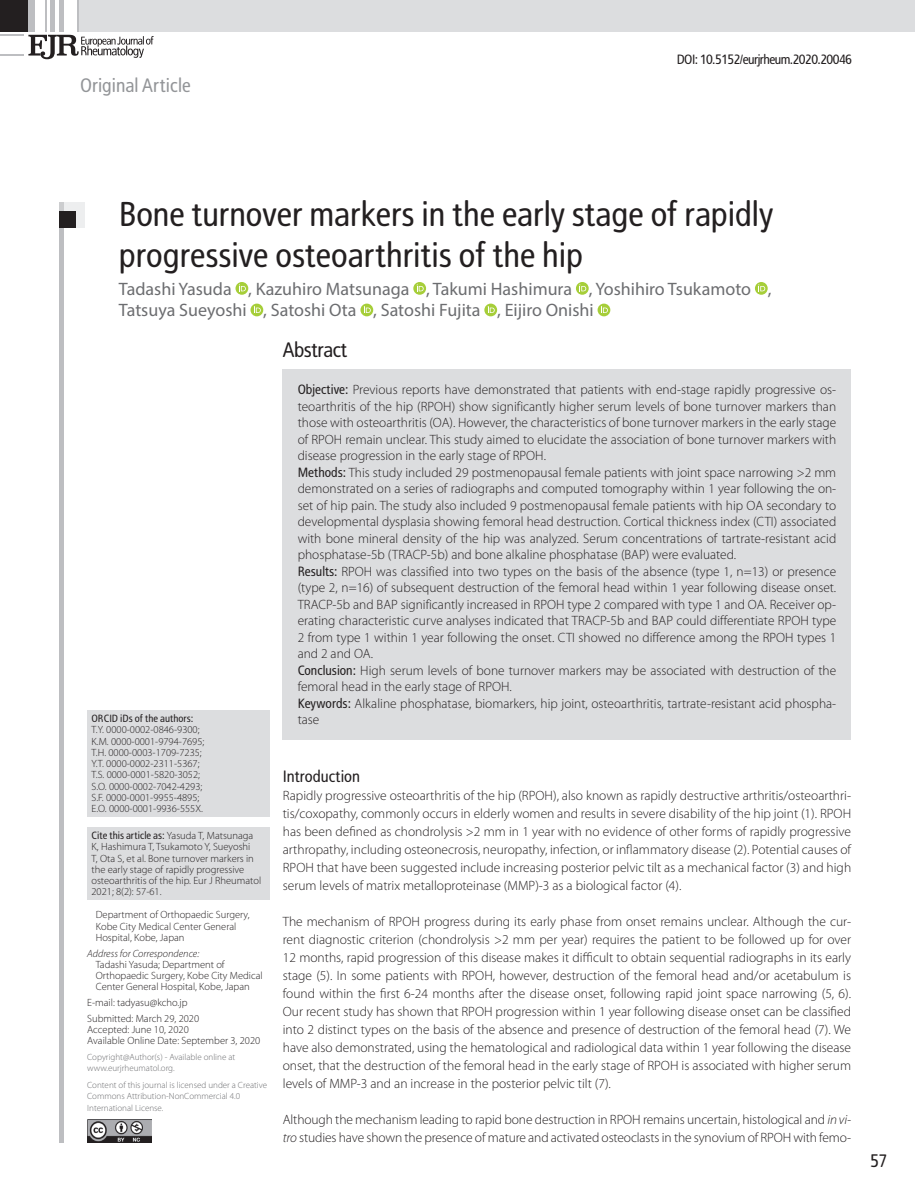
<style>
.page{position:relative;width:915px;height:1191px;background:#fff}
.page>*{position:absolute;margin:0;border:0;box-sizing:border-box;transform-origin:0 0}
.t1{font:34.5px/41.4px "Rotokas";color:#231f20}
.t2{font:21px "Rotokas";letter-spacing:-.02em;color:#231f20}
.t3{font:19.5px "Rotokas";color:#939598}
.t4{font:18px/21.6px "Myriad Pro";color:#6c6d70}
.t5{font:18px "Rotokas";color:#231f20}
.t6{font:16.5px "Rotokas";color:#231f20}
.t7{font:300 13.5px/16.5px "Myriad Pro";color:#231f20;text-align:justify}
.t8{font:13.5px "Rotokas";letter-spacing:-.04em;color:#231f20}
.t9{font:300 10.5px/11.2px "Myriad Pro";color:#231f20}
.t10{font:italic 300 10.5px "Myriad Pro";color:#231f20}
.t11{font:10.5px "Rotokas";color:#231f20}
.t12{font:300 9px/11.2px "Myriad Pro";color:#6c6d70}
.s1{font-family:"Rotokas";font-weight:400}
.s2{font-style:italic}
</style>
<div class="page">
<div style="left:78px;top:0;width:836px;height:31px;background:#dcdddf"></div>
<hr style="left:78px;top:0;width:1px;height:31px;background:#bdbec1">
<div style="left:0;top:0;width:31px;height:31px;background:#231f20"></div>
<div style="left:28px;top:0;width:7px;height:31px;background:#bdbec1"></div>
<hr style="left:45px;top:0;width:2px;height:31px;background:#bdbec1">
<div style="left:50px;top:0;width:5px;height:31px;background:#bdbec1"></div>
<div style="left:59px;top:0;width:5px;height:31px;background:#bdbec1"></div>
<svg style="left:0;top:35px;width:154px;height:24px"></svg>
<svg style="left:235px;top:282px;width:13px;height:13px"></svg>
<svg style="left:239px;top:284px;width:7px;height:7px"></svg>
<svg style="left:413px;top:282px;width:13px;height:13px"></svg>
<svg style="left:416px;top:284px;width:7px;height:7px"></svg>
<svg style="left:575px;top:282px;width:13px;height:13px"></svg>
<svg style="left:579px;top:284px;width:7px;height:7px"></svg>
<svg style="left:754px;top:282px;width:13px;height:13px"></svg>
<svg style="left:758px;top:284px;width:7px;height:7px"></svg>
<svg style="left:250px;top:303px;width:13px;height:13px"></svg>
<svg style="left:254px;top:306px;width:7px;height:7px"></svg>
<svg style="left:360px;top:303px;width:13px;height:13px"></svg>
<svg style="left:364px;top:306px;width:6px;height:7px"></svg>
<svg style="left:484px;top:303px;width:13px;height:13px"></svg>
<svg style="left:487px;top:306px;width:7px;height:7px"></svg>
<svg style="left:597px;top:303px;width:13px;height:13px"></svg>
<svg style="left:600px;top:306px;width:7px;height:7px"></svg>
<div style="left:59px;top:202px;width:5px;height:940px;background:#bdbec1"></div>
<svg style="left:59px;top:202px;width:26px;height:26px"></svg>
<div style="left:59px;top:211px;width:17px;height:17px;background:#231f20"></div>
<div style="left:283px;top:369px;width:567px;height:370px;background:#dcdddf"></div>
<div style="left:87px;top:827px;width:182px;height:72px;background:#dcdddf"></div>
<div style="left:87px;top:710px;width:182px;height:106px;background:#dcdddf"></div>
<img style="left:87px;top:1119px;width:65px;height:23px">
<p class="t3" style="left:80px;top:73px;width:112px">Original Article</p>
<p class="t8" style="left:676px;top:51px;width:177px">DOI: 10.5152/eurjrheum.2020.20046</p>
<p class="t1" style="left:119px;top:192px;width:655px">Bone turnover markers in the early stage of rapidly progressive osteoarthritis of the hip</p>
<p class="t4" style="left:119px;top:278px;width:653px">Tadashi Yasuda , Kazuhiro Matsunaga , Takumi Hashimura , Yoshihiro Tsukamoto ,<br>Tatsuya Sueyoshi , Satoshi Ota , Satoshi Fujita , Eijiro Onishi</p>
<p class="t11" style="left:91px;top:712px;width:103px">ORCID iDs of the authors:</p>
<p class="t9" style="left:91px;top:724px;width:114px">T.Y. 0000-0002-0846-9300;<br>K.M. 0000-0001-9794-7695;<br>T.H. 0000-0003-1709-7235;<br>Y.T. 0000-0002-2311-5367;<br>T.S. 0000-0001-5820-3052;<br>S.O. 0000-0002-7042-4293;<br>S.F. 0000-0001-9955-4895;<br>E.O. 0000-0001-9936-555X.</p>
<p class="t9" style="left:91px;top:830px;width:171px"><span class="s1">Cite this article as:</span> Yasuda T, Matsunaga K, Hashimura T, Tsukamoto Y, Sueyoshi<br>T, Ota S, et al. Bone turnover markers in the early stage of rapidly progressive osteoarthritis of the hip. Eur J Rheumatol 2021; 8(2): 57-61.</p>
<p class="t9" style="left:96px;top:909px;width:155px">Department of Orthopaedic Surgery,<br>Kobe City Medical Center General<br>Hospital, Kobe, Japan</p>
<p class="t10" style="left:87px;top:946px;width:114px">Address for Correspondence:</p>
<p class="t9" style="left:96px;top:958px;width:168px">Tadashi Yasuda; Department of<br>Orthopaedic Surgery, Kobe City Medical<br>Center General Hospital, Kobe, Japan</p>
<p class="t9" style="left:87px;top:997px;width:102px">E-mail: tadyasu@kcho.jp</p>
<p class="t9" style="left:87px;top:1012px;width:113px">Submitted: March 29, 2020</p>
<p class="t9" style="left:87px;top:1024px;width:103px">Accepted: June 10, 2020</p>
<p class="t9" style="left:87px;top:1035px;width:174px">Available Online Date: September 3, 2020</p>
<p class="t12" style="left:87px;top:1051px;width:149px">Copyright@Author(s) - Available online at</p>
<p class="t12" style="left:87px;top:1062px;width:89px">www.eurjrheumatol.org.</p>
<p class="t12" style="left:87px;top:1079px;width:181px">Content of this journal is licensed under a Creative<br>Commons Attribution-NonCommercial 4.0<br>International License.</p>
<p class="t2" style="left:283px;top:337px;width:66px">Abstract</p>
<p class="t7" style="left:297px;top:381px;width:540px"><span class="s1">Objective:</span> Previous reports have demonstrated that patients with end-stage rapidly progressive os&shy;teoarthritis of the hip (RPOH) show significantly higher serum levels of bone turnover markers than those with osteoarthritis (OA). However, the characteristics of bone turnover markers in the early stage of RPOH remain unclear. This study aimed to elucidate the association of bone turnover markers with disease progression in the early stage of RPOH.</p>
<p class="t7" style="left:297px;top:464px;width:540px"><span class="s1">Methods:</span> This study included 29 postmenopausal female patients with joint space narrowing &gt;2 mm demonstrated on a series of radiographs and computed tomography within 1 year following the on&shy;set of hip pain. The study also included 9 postmenopausal female patients with hip OA secondary to developmental dysplasia showing femoral head destruction. Cortical thickness index (CTI) associated with bone mineral density of the hip was analyzed. Serum concentrations of tartrate-resistant acid phosphatase-5b (TRACP-5b) and bone alkaline phosphatase (BAP) were evaluated.</p>
<p class="t7" style="left:297px;top:563px;width:540px"><span class="s1">Results:</span> RPOH was classified into two types on the basis of the absence (type 1, n=13) or presence (type 2, n=16) of subsequent destruction of the femoral head within 1 year following disease onset.<br>TRACP-5b and BAP significantly increased in RPOH type 2 compared with type 1 and OA. Receiver op&shy;erating characteristic curve analyses indicated that TRACP-5b and BAP could differentiate RPOH type 2 from type 1 within 1 year following the onset. CTI showed no difference among the RPOH types 1 and 2 and OA.</p>
<p class="t7" style="left:297px;top:662px;width:540px"><span class="s1">Conclusion:</span> High serum levels of bone turnover markers may be associated with destruction of the femoral head in the early stage of RPOH.</p>
<p class="t7" style="left:297px;top:695px;width:540px"><span class="s1">Keywords:</span> Alkaline phosphatase, biomarkers, hip joint, osteoarthritis, tartrate-resistant acid phospha&shy;tase</p>
<p class="t6" style="left:283px;top:766px;width:79px">Introduction</p>
<p class="t7" style="left:283px;top:786px;width:569px;line-height:18px">Rapidly progressive osteoarthritis of the hip (RPOH), also known as rapidly destructive arthritis/osteoarthri&shy;tis/coxopathy, commonly occurs in elderly women and results in severe disability of the hip joint (1). RPOH has been defined as chondrolysis &gt;2 mm in 1 year with no evidence of other forms of rapidly progressive arthropathy, including osteonecrosis, neuropathy, infection, or inflammatory disease (2). Potential causes of RPOH that have been suggested include increasing posterior pelvic tilt as a mechanical factor (3) and high serum levels of matrix metalloproteinase (MMP)-3 as a biological factor (4).</p>
<p class="t7" style="left:283px;top:912px;width:569px;line-height:18px">The mechanism of RPOH progress during its early phase from onset remains unclear. Although the cur&shy;rent diagnostic criterion (chondrolysis &gt;2 mm per year) requires the patient to be followed up for over 12 months, rapid progression of this disease makes it difficult to obtain sequential radiographs in its early stage (5). In some patients with RPOH, however, destruction of the femoral head and/or acetabulum is found within the first 6-24 months after the disease onset, following rapid joint space narrowing (5, 6).<br>Our recent study has shown that RPOH progression within 1 year following disease onset can be classified into 2 distinct types on the basis of the absence and presence of destruction of the femoral head (7). We have also demonstrated, using the hematological and radiological data within 1 year following the disease onset, that the destruction of the femoral head in the early stage of RPOH is associated with higher serum levels of MMP-3 and an increase in the posterior pelvic tilt (7).</p>
<p class="t7" style="left:283px;top:1110px;width:569px;line-height:18px">Although the mechanism leading to rapid bone destruction in RPOH remains uncertain, histological and <span class="s2">in vi&shy;tro</span> studies have shown the presence of mature and activated osteoclasts in the synovium of RPOH with femo-</p>
<p class="t5" style="left:869px;top:1150px;width:19px">57</p>
</div>
